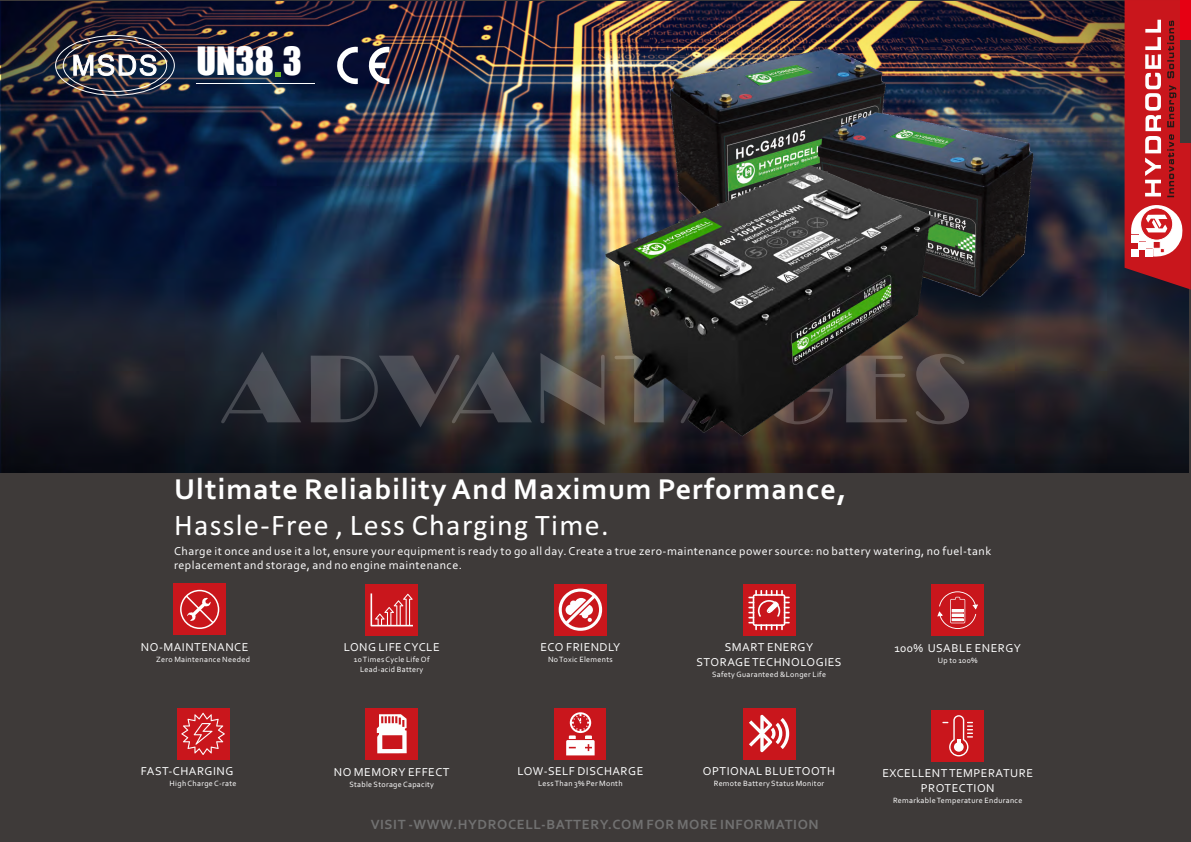
<style>
.page{position:relative;width:1191px;height:842px;background:#fff}
.page>*{position:absolute;margin:0;border:0;box-sizing:border-box;transform-origin:0 0}
.t1{font:36px "Impact";color:#fff}
.t2{font:700 30px "Corbel";letter-spacing:.04em;color:#fff}
.t3{font:30px "Calibri";letter-spacing:.045em;color:#fff}
.t4{font:700 14px "Corbel";letter-spacing:.04em;color:#717171}
.t5{font:12px/14.6px "Corbel";letter-spacing:.04em;color:#fff;text-align:center}
.t6{font:8px "Corbel";letter-spacing:.04em;color:#fff}
</style>
<div class="page">
<div style="left:0;top:0;width:1190px;height:842px;background:#3e3a39"></div>
<div style="left:173px;top:584px;width:53px;height:51px;background:#c9161c"></div>
<div style="left:180px;top:590px;width:39px;height:39px;border:2px solid #fff;border-radius:50%"></div>
<svg style="left:184px;top:594px;width:31px;height:31px"></svg>
<div style="left:177px;top:708px;width:52px;height:52px;background:#c9161c"></div>
<svg style="left:181px;top:713px;width:44px;height:42px"></svg>
<div style="left:365px;top:584px;width:53px;height:52px;background:#c9161c"></div>
<svg style="left:370px;top:593px;width:43px;height:33px"></svg>
<div style="left:365px;top:708px;width:53px;height:51px;background:#c9161c"></div>
<svg style="left:377px;top:714px;width:30px;height:40px"></svg>
<div style="left:554px;top:584px;width:52px;height:51px;background:#c9161c"></div>
<svg style="left:558px;top:589px;width:44px;height:42px"></svg>
<div style="left:554px;top:708px;width:52px;height:51px;background:#c9161c"></div>
<svg style="left:566px;top:712px;width:28px;height:43px"></svg>
<div style="left:742px;top:584px;width:53px;height:52px;background:#c9161c"></div>
<svg style="left:748px;top:590px;width:41px;height:40px"></svg>
<div style="left:742px;top:708px;width:53px;height:51px;background:#c9161c"></div>
<svg style="left:749px;top:715px;width:40px;height:37px"></svg>
<div style="left:931px;top:584px;width:53px;height:52px;background:#c9161c"></div>
<svg style="left:937px;top:591px;width:41px;height:38px"></svg>
<div style="left:931px;top:710px;width:53px;height:51px;background:#c9161c"></div>
<svg style="left:942px;top:715px;width:31px;height:41px"></svg>
<img style="left:0;top:2px;width:1188px;height:470px">
<svg style="left:221px;top:352px;width:374px;height:75px;background:#36373d"></svg>
<svg style="left:1124px;top:0;width:66px;height:290px;background:#bd3b40"></svg>
<svg style="left:368px;top:47px;width:21px;height:37px"></svg>
<svg style="left:336px;top:47px;width:22px;height:37px"></svg>
<svg style="left:276px;top:72px;width:5px;height:5px"></svg>
<hr style="left:197px;top:83px;width:118px;height:1px;background:#fff">
<div style="left:55px;top:35px;width:120px;height:61px;border:1px solid #fff;border-radius:50%"></div>
<div style="left:63px;top:39px;width:104px;height:53px;border:1px solid #fff;border-radius:50%"></div>
<img style="left:603px;top:1px;width:475px;height:442px">
<img style="left:645px;top:23px;width:412px;height:298px">
<svg style="left:73px;top:54px;width:84px;height:22px;background:#888d96"></svg>
<img style="left:595px;top:156px;width:356px;height:287px">
<h1 class="t1" style="left:196px;top:46px;width:107px">UN38 3</h1>
<h2 class="t2" style="left:174px;top:476px;width:674px">Ultimate Reliability And Maximum Performance,</h2>
<h2 class="t3" style="left:174px;top:513px;width:436px">Hassle-Free , Less Charging Time.</h2>
<p class="t5" style="left:174px;top:559px;width:289px">replacement and storage, and no engine maintenance.</p>
<p class="t5" style="left:174px;top:544px;width:818px">Charge it once and use it a lot, ensure your equipment is ready to go all day. Create a true zero-maintenance power source: no battery watering, no fuel-tank</p>
<p class="t5" style="left:141px;top:641px;width:109px">NO-MAINTENANCE</p>
<p class="t6" style="left:156px;top:656px;width:95px">Zero Maintenance Needed</p>
<p class="t5" style="left:141px;top:765px;width:94px">FAST-CHARGING</p>
<p class="t6" style="left:170px;top:780px;width:68px">High Charge C-rate</p>
<p class="t5" style="left:344px;top:641px;width:97px">LONG LIFE CYCLE</p>
<p class="t6" style="left:354px;top:656px;width:77px">10 Times Cycle Life Of</p>
<p class="t6" style="left:360px;top:665px;width:65px">Lead-acid Battery</p>
<p class="t5" style="left:540px;top:641px;width:82px">ECO FRIENDLY</p>
<p class="t6" style="left:548px;top:656px;width:66px">No Toxic Elements</p>
<p class="t5" style="left:725px;top:641px;width:90px">SMART ENERGY</p>
<p class="t5" style="left:696px;top:656px;width:146px">STORAGE TECHNOLOGIES</p>
<p class="t6" style="left:712px;top:671px;width:116px">Safety Guaranteed &amp;Longer Life</p>
<p class="t5" style="left:894px;top:642px;width:128px">100% USABLE ENERGY</p>
<p class="t6" style="left:938px;top:657px;width:41px">Up to 100%</p>
<p class="t5" style="left:334px;top:765px;width:117px">NO MEMORY EFFECT</p>
<p class="t6" style="left:349px;top:780px;width:86px">Stable Storage Capacity</p>
<p class="t5" style="left:517px;top:765px;width:127px">LOW-SELF DISCHARGE</p>
<p class="t6" style="left:538px;top:780px;width:86px">Less Than 3% Per Month</p>
<p class="t5" style="left:703px;top:765px;width:134px">OPTIONAL BLUETOOTH</p>
<p class="t6" style="left:714px;top:780px;width:112px">Remote Battery Status Monitor</p>
<p class="t5" style="left:882px;top:767px;width:152px">EXCELLENT TEMPERATURE<br>PROTECTION</p>
<p class="t6" style="left:893px;top:796px;width:131px">Remarkable Temperature Endurance</p>
<p class="t4" style="left:371px;top:818px;width:449px">VISIT -WWW.HYDROCELL-BATTERY.COM FOR MORE INFORMATION</p>
</div>
